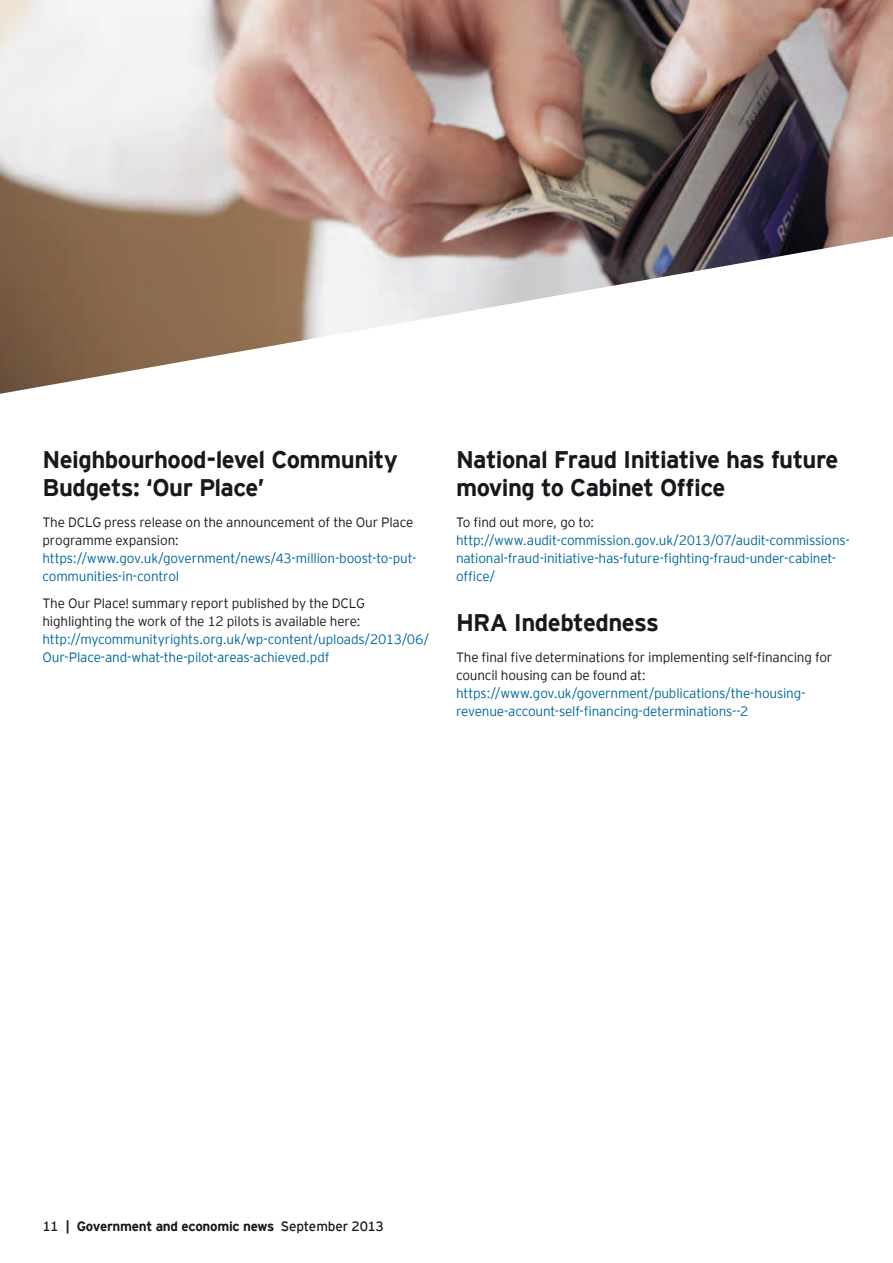
<style>
.page{position:relative;width:893px;height:1263px;background:#fff}
.page>*{position:absolute;margin:0;border:0;box-sizing:border-box;transform-origin:0 0}
.t1{font:700 24px/28.5px "EY Interstate";letter-spacing:-.025em;color:#1a171c}
.t2{font:300 13.5px/18px "EY Interstate";letter-spacing:-.015em;color:#00669c}
.t3{font:300 13.5px/18px "EY Interstate";letter-spacing:-.01em;color:#1a171c}
.t4{font:700 13.5px "EY Interstate";letter-spacing:-.02em;color:#1a171c}
.s1{font-weight:400}
</style>
<div class="page">
<img style="left:0;top:0;width:893px;height:394px">
<h1 class="t1" style="left:43px;top:444px;width:357px">Neighbourhood-level Community<br>Budgets: ‘Our Place’</h1>
<p class="t3" style="left:43px;top:512px;width:372px">The DCLG press release on the announcement of the Our Place programme expansion:</p>
<p class="t2" style="left:43px;top:548px;width:375px">https://www.gov.uk/government/news/43-million-boost-to-put&shy;communities-in-control</p>
<p class="t3" style="left:43px;top:593px;width:324px">The Our Place! summary report published by the DCLG highlighting the work of the 12 pilots is available here:</p>
<p class="t2" style="left:43px;top:629px;width:388px">http://mycommunityrights.org.uk/wp-content/uploads/2013/06/<br>Our-Place-and-what-the-pilot-areas-achieved.pdf</p>
<h1 class="t1" style="left:456px;top:444px;width:384px">National Fraud Initiative has future moving to Cabinet Office</h1>
<p class="t3" style="left:456px;top:512px;width:140px">To find out more, go to:</p>
<p class="t2" style="left:456px;top:530px;width:395px">http://www.audit-commission.gov.uk/2013/07/audit-commissions&shy;national-fraud-initiative-has-future-fighting-fraud-under-cabinet&shy;office/</p>
<h1 class="t1" style="left:456px;top:607px;width:204px">HRA Indebtedness</h1>
<p class="t3" style="left:456px;top:647px;width:378px">The final five determinations for implementing self-financing for council housing can be found at:</p>
<p class="t2" style="left:456px;top:683px;width:351px">https://www.gov.uk/government/publications/the-housing&shy;revenue-account-self-financing-determinations--2</p>
<p class="t4" style="left:43px;top:1217px;width:343px"><span class="s1">11</span> | Government and economic news <span class="s1">September 2013</span></p>
</div>
